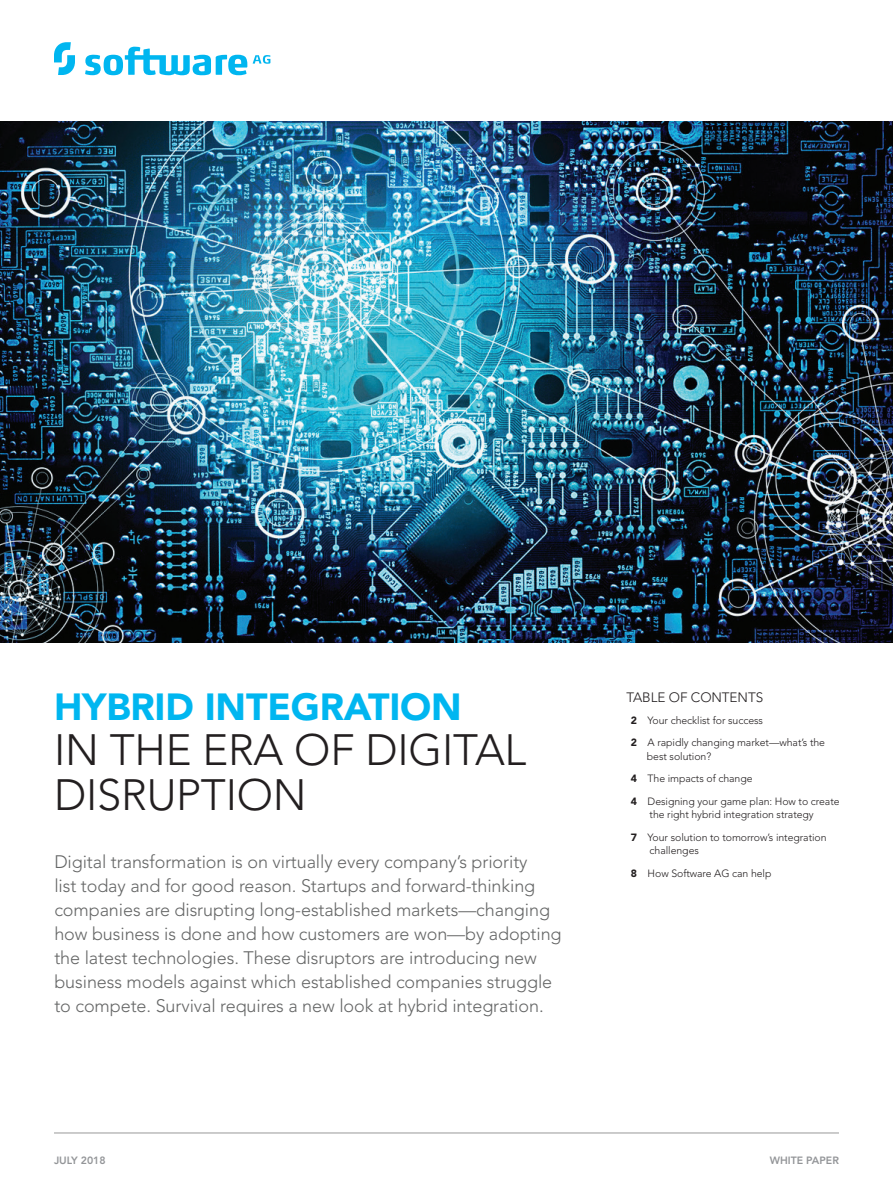
<style>
.page{position:relative;width:893px;height:1187px;background:#fff}
.page>*{position:absolute;margin:0;border:0;box-sizing:border-box;transform-origin:0 0}
.Blue_Headline_1-_Bol{font:300 43.5px/45px "Avenir LT Std";letter-spacing:-.005em;color:#231f20}
.Blue_Headline_1-_Bol-2{font:900 37.5px "Avenir LT Std";letter-spacing:-.005em;color:#00b6f0}
.Intro_Copy_-_12_16{font:300 18px/24px "Avenir LT Std";letter-spacing:-.005em;color:#656666}
.Sidebar_allcaps-9_11{font:300 13.5px "Avenir LT Std";letter-spacing:-.005em;color:#231f20}
.t1{font:300 10.5px/13.5px "Avenir LT Std";letter-spacing:-.005em;color:#231f20}
.Document_Title_-_Hea{font:800 10.5px "Avenir LT Std";color:#939598}
.s1{font-weight:900}
</style>
<div class="page">
<hr style="left:54px;top:1132px;width:785px;height:1px;background:#989999">
<svg style="left:54px;top:42px;width:216px;height:33px"></svg>
<img style="left:0;top:121px;width:893px;height:521px">
<p class="Blue_Headline_1-_Bol-2" style="left:54px;top:684px;width:409px">HYBRID INTEGRATION</p>
<p class="Blue_Headline_1-_Bol" style="left:54px;top:727px;width:474px">IN THE ERA OF DIGITAL<br>DISRUPTION</p>
<p class="Intro_Copy_-_12_16" style="left:54px;top:850px;width:509px">Digital transformation is on virtually every company’s priority<br>list today and for good reason. Startups and forward-thinking companies are disrupting long-established markets—changing how business is done and how customers are won—by adopting the latest technologies. These disruptors are introducing new business models against which established companies struggle to compete. Survival requires a new look at hybrid integration.</p>
<p class="Sidebar_allcaps-9_11" style="left:626px;top:689px;width:138px">TABLE OF CONTENTS</p>
<p class="t1" style="left:631px;top:713px;width:134px"><span class="s1">2</span> Your checklist for success</p>
<p class="t1" style="left:647px;top:735px;width:180px;text-indent:-16px"><span class="s1">2</span> A rapidly changing market—what’s the best solution?</p>
<p class="t1" style="left:631px;top:771px;width:123px"><span class="s1">4</span> The impacts of change</p>
<p class="t1" style="left:650px;top:794px;width:191px;text-indent:-19px"><span class="s1">4</span> Designing your game plan: How to create the right hybrid integration strategy</p>
<p class="t1" style="left:650px;top:830px;width:178px;text-indent:-19px"><span class="s1">7</span> Your solution to tomorrow’s integration challenges</p>
<p class="t1" style="left:631px;top:866px;width:142px"><span class="s1">8</span> How Software AG can help</p>
<p class="Document_Title_-_Hea" style="left:54px;top:1153px;width:53px">JULY 2018</p>
<p class="Document_Title_-_Hea" style="left:770px;top:1153px;width:71px">WHITE PAPER</p>
</div>
